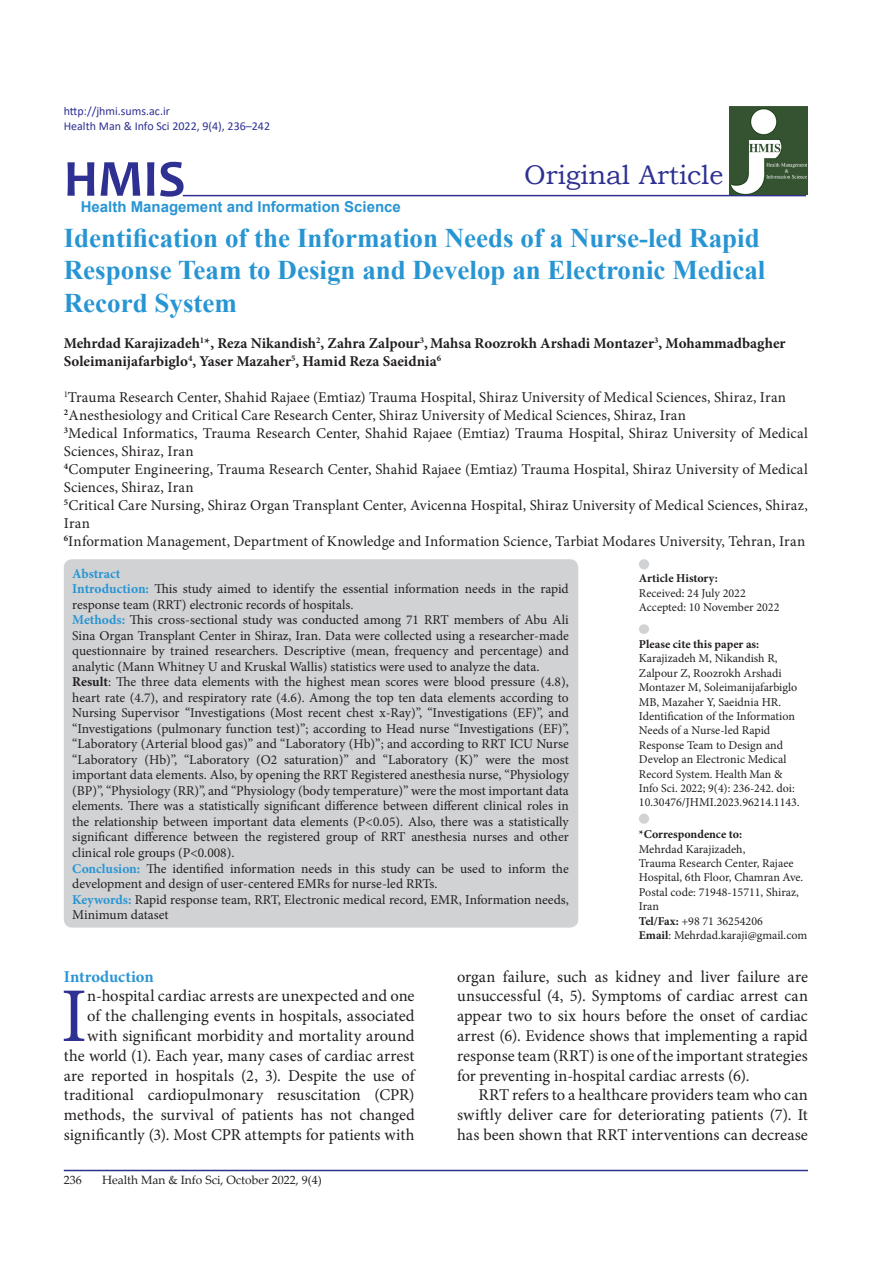
<style>
.page{position:relative;width:893px;height:1263px;background:#fff}
.page>*{position:absolute;margin:0;border:0;box-sizing:border-box;transform-origin:0 0}
.t1{font:77.4px "Minion Pro";color:#2e3092}
.t2{font:700 52.5px "Candara";color:#2e3092}
.t3{font:700 27px/32.4px "Times New Roman";color:#2895d3}
.t4{font:27px "Bookman Old Style";color:#2e3092}
.t5{font:16.5px/19.8px "Minion Pro";color:#231f20;text-align:justify}
.t6{font:700 16.5px "Minion Pro";letter-spacing:-.005em;color:#2895d3}
.t7{font:15px/18px "Minion Pro";letter-spacing:.005em;color:#231f20}
.t8{font:700 15px/18px "Minion Pro";color:#231f20}
.t9{font:700 15px "Arial";color:#2895d3}
.t10{font:13.5px/15.5px "Minion Pro";color:#231f20}
.t11{font:12px/14.4px "Minion Pro";color:#231f20}
.t12{font:12px/14.4px "Calibri";color:#2e3092}
.t13{font:700 12px "Minion Pro";color:#231f20}
.t14{font:12px "Palatino Linotype";color:#231f20}
.s1{font-weight:700;color:#2895d3}
.s2{font-weight:700}
</style>
<div class="page">
<hr style="left:64px;top:1170px;width:744px;height:1px;background:#2e3092">
<hr style="left:183px;top:195px;width:623px;height:1px;background:#2e3092">
<img style="left:729px;top:106px;width:79px;height:89px">
<div style="left:64px;top:559px;width:514px;height:369px;background:#d1d2d4;border-radius:9px"></div>
<div style="left:639px;top:559px;width:10px;height:10px;background:#d1d2d4;border-radius:50%"></div>
<div style="left:639px;top:813px;width:10px;height:11px;background:#d1d2d4;border-radius:50%"></div>
<div style="left:639px;top:624px;width:10px;height:10px;background:#d1d2d4;border-radius:50%"></div>
<p class="t12" style="left:64px;top:104px;width:208px">http://jhmi.sums.ac.ir<br>Health Man &amp; Info Sci 2022, 9(4), 236–242</p>
<h2 class="t2" style="left:64px;top:146px;width:123px">HMIS</h2>
<p class="t9" style="left:81px;top:196px;width:322px">Health Management and Information Science</p>
<h3 class="t4" style="left:524px;top:157px;width:201px">Original Article</h3>
<h3 class="t3" style="left:64px;top:221px;width:703px">Identification of the Information Needs of a Nurse-led Rapid<br>Response Team to Design and Develop an Electronic Medical<br>Record System</h3>
<p class="t8" style="left:64px;top:334px;width:723px">Mehrdad Karajizadeh<sup>1</sup>*, Reza Nikandish<sup>2</sup>, Zahra Zalpour<sup>3</sup>,Mahsa Roozrokh Arshadi Montazer<sup>3</sup>, Mohammadbagher<br>Soleimanijafarbiglo<sup>4</sup>, Yaser Mazaher<sup>5</sup>, Hamid Reza Saeidnia<sup>6</sup></p>
<p class="t7" style="left:64px;top:388px;width:746px"><sup>1</sup>Trauma Research Center, Shahid Rajaee (Emtiaz) Trauma Hospital, Shiraz University of Medical Sciences, Shiraz, Iran <sup>2</sup>Anesthesiology and Critical Care Research Center, Shiraz University of Medical Sciences, Shiraz, Iran<br><sup>3</sup>Medical Informatics, Trauma Research Center, Shahid Rajaee (Emtiaz) Trauma Hospital, Shiraz University of Medical Sciences, Shiraz, Iran<br><sup>4</sup>Computer Engineering, Trauma Research Center, Shahid Rajaee (Emtiaz) Trauma Hospital, Shiraz University of Medical Sciences, Shiraz, Iran<br><sup>5</sup>Critical Care Nursing, Shiraz Organ Transplant Center, Avicenna Hospital, Shiraz University of Medical Sciences, Shiraz, Iran<br><sup>6</sup>Information Management, Department of Knowledge and Information Science, Tarbiat Modares University, Tehran, Iran</p>
<p class="t13" style="left:639px;top:570px;width:80px">Article History:</p>
<p class="t11" style="left:639px;top:586px;width:142px">Received: 24 July 2022<br>Accepted: 10 November 2022</p>
<p class="t10" style="left:72px;top:565px;width:498px"><span class="s1">Abstract<br>Introduction:</span> This study aimed to identify the essential information needs in the rapid response team (RRT) electronic records of hospitals.<br><span class="s1">Methods:</span> This cross-sectional study was conducted among 71 RRT members of Abu Ali Sina Organ Transplant Center in Shiraz, Iran. Data were collected using a researcher-made questionnaire by trained researchers. Descriptive (mean, frequency and percentage) and analytic (Mann Whitney U and Kruskal Wallis) statistics were used to analyze the data.<br><span class="s2">Result</span>: The three data elements with the highest mean scores were blood pressure (4.8), heart rate (4.7), and respiratory rate (4.6). Among the top ten data elements according to Nursing Supervisor “Investigations (Most recent chest x-Ray)”, “Investigations (EF)”, and “Investigations (pulmonary function test)”; according to Head nurse “Investigations (EF)”, “Laboratory (Arterial blood gas)” and “Laboratory (Hb)”; and according to RRT ICU Nurse “Laboratory (Hb)”, “Laboratory (O2 saturation)” and “Laboratory (K)” were the most important data elements. Also, by opening the RRT Registered anesthesia nurse, “Physiology (BP)”, “Physiology (RR)”, and “Physiology (body temperature)” were the most important data elements. There was a statistically significant difference between different clinical roles in the relationship between important data elements (P&lt;0.05). Also, there was a statistically significant difference between the registered group of RRT anesthesia nurses and other clinical role groups (P&lt;0.008).<br><span class="s1">Conclusion:</span> The identified information needs in this study can be used to inform the development and design of user-centered EMRs for nurse-led RRTs.<br><span class="s1">Keywords:</span> Rapid response team, RRT, Electronic medical record, EMR, Information needs, Minimum dataset</p>
<p class="t13" style="left:639px;top:636px;width:122px">Please cite this paper as:</p>
<p class="t11" style="left:639px;top:651px;width:162px">Karajizadeh M, Nikandish R,<br>Zalpour Z, Roozrokh Arshadi<br>Montazer M, Soleimanijafarbiglo<br>MB, Mazaher Y, Saeidnia HR.<br>Identification of the Information<br>Needs of a Nurse-led Rapid<br>Response Team to Design and<br>Develop an Electronic Medical<br>Record System. Health Man &amp;<br>Info Sci. 2022; 9(4): 236-242. doi:<br>10.30476/JHMI.2023.96214.1143.</p>
<p class="t13" style="left:639px;top:826px;width:105px">*Correspondence to:</p>
<p class="t11" style="left:639px;top:842px;width:170px">Mehrdad Karajizadeh,<br>Trauma Research Center, Rajaee<br>Hospital, 6th Floor, Chamran Ave.<br>Postal code: 71948-15711, Shiraz,<br>Iran<br><span class="s2">Tel/Fax:</span> +98 71 36254206<br><span class="s2">Email</span>: Mehrdad.karaji@gmail.com</p>
<p class="t6" style="left:64px;top:965px;width:91px">Introduction</p>
<h1 class="t1" style="left:61px;top:964px;width:28px">I</h1>
<p class="t5" style="left:64px;top:986px;width:352px;text-align:right">n-hospital cardiac arrests are unexpected and one<br>of the challenging events in hospitals, associated with significant morbidity and mortality around the world (1). Each year, many cases of cardiac arrest are reported in hospitals (2, 3). Despite the use of traditional cardiopulmonary resuscitation (CPR) methods, the survival of patients has not changed significantly (3). Most CPR attempts for patients with</p>
<p class="t14" style="left:64px;top:1172px;width:19px">236</p>
<p class="t14" style="left:102px;top:1171px;width:221px">Health Man &amp; Info Sci, October 2022, 9(4)</p>
<p class="t5" style="left:457px;top:966px;width:352px">organ failure, such as kidney and liver failure are unsuccessful (4, 5). Symptoms of cardiac arrest can appear two to six hours before the onset of cardiac arrest (6). Evidence shows that implementing a rapid response team (RRT) is one of the important strategies for preventing in-hospital cardiac arrests (6).</p>
<p class="t5" style="left:457px;top:1085px;width:352px;text-indent:21px">RRT refers to a healthcare providers team who can swiftly deliver care for deteriorating patients (7). It has been shown that RRT interventions can decrease</p>
</div>
